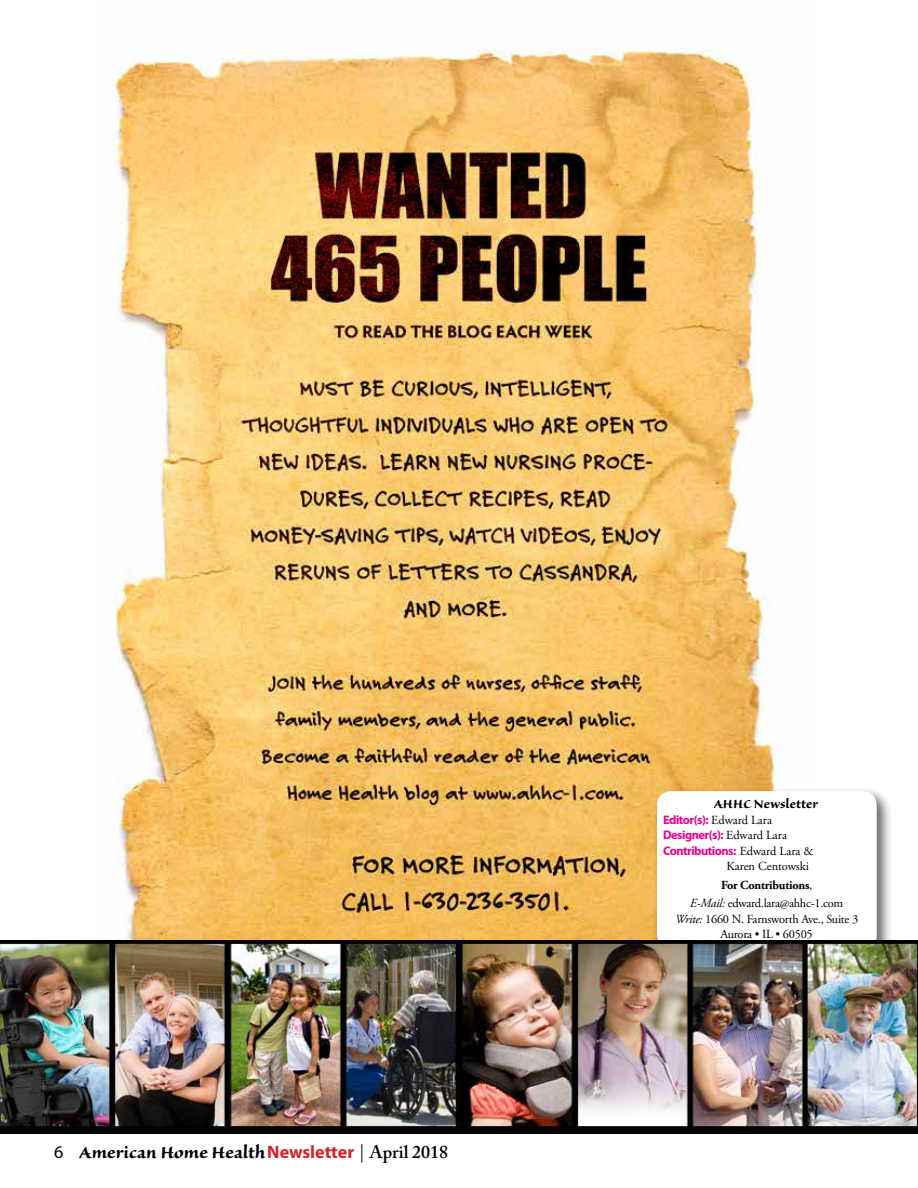
<style>
.page{position:relative;width:918px;height:1188px;background:#fff}
.page>*{position:absolute;margin:0;border:0;box-sizing:border-box;transform-origin:0 0}
.t1{font:700 21px "Sanvito Pro";color:#000}
.t2{font:700 15.45px "Sanvito Pro";color:#000}
.t3{font:12.3px/18.6px "Adobe Garamond Pro";letter-spacing:-.02em;color:#000;text-align:center}
.t4{font:700 12.3px/15.5px "Myriad Pro";letter-spacing:-.04em;color:#ec008c}
.s1{font-family:"Myriad Pro";font-weight:400;font-size:18px}
.s2{font-family:"Myriad Pro";font-size:18px;color:#d2232a}
.s3{font-family:"Adobe Caslon Pro";font-weight:400;font-size:18px}
.s4{font-family:"Adobe Caslon Pro";font-weight:600;font-size:18px}
.s5{font-family:"Adobe Garamond Pro";font-weight:400;color:#000}
.s6{font-weight:700}
.s7{font-style:italic}
</style>
<div class="page">
<img style="left:100px;top:50px;width:675px;height:891px">
<div style="left:653px;top:787px;width:240px;height:179px;background:#000;opacity:.61"></div>
<div style="left:658px;top:792px;width:218px;height:157px;background:#fff;border-radius:13px"></div>
<div style="left:657px;top:791px;width:220px;height:159px;border:2px solid #fff;border-radius:13px"></div>
<img style="left:0;top:941px;width:918px;height:193px">
<img style="left:76px;top:970px;width:281px;height:164px">
<div style="left:360px;top:1143px;width:4px;height:21px;border:3px solid #fff"></div>
<svg style="left:366px;top:1102px;width:84px;height:32px;background:#585958"></svg>
<h1 class="t1" style="left:54px;top:1140px;width:396px"><span class="s1">6</span> American Home Health<span class="s2">Newsletter</span> <span class="s3">|</span> <span class="s4">April 2018</span></h1>
<p class="t2" style="left:714px;top:795px;width:106px">AHHC Newsletter</p>
<p class="t4" style="left:663px;top:811px;width:152px">Editor(s): <span class="s5">Edward Lara<br></span>Designer(s): <span class="s5">Edward Lara<br></span>Contributions: <span class="s5">Edward Lara &amp;</span></p>
<p class="t3" style="left:690px;top:857px;width:155px">Karen Centowski<br><span class="s6">For Contributions</span>,<br><span class="s7">E-Mail:</span> edward.lara@ahhc-1.com</p>
<p class="t3" style="left:675px;top:911px;width:184px;line-height:15.5px"><span class="s7">Write:</span> 1660 N. Farnsworth Ave., Suite 3<br>Aurora • IL • 60505</p>
</div>
